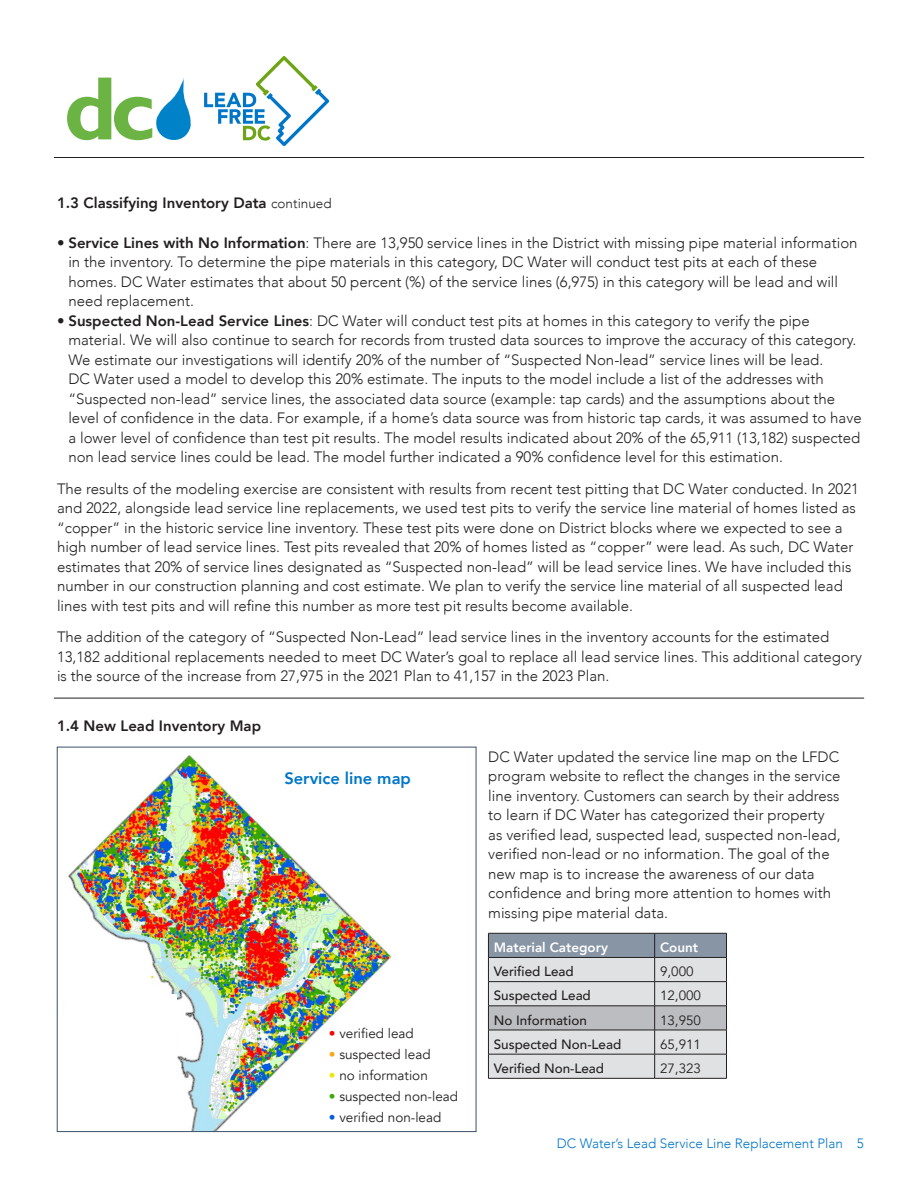
<style>
.page{position:relative;width:918px;height:1188px;background:#fff}
.page>*{position:absolute;margin:0;border:0;box-sizing:border-box;transform-origin:0 0}
.t1{font:800 16.5px "Avenir";color:#0076c8}
.t2{font:300 15px/19.5px "Avenir";color:#231f20}
.t3{font:800 15px "Avenir";color:#231f20}
.t4{font:13.5px "Avenir";color:#231f20}
.t5{font:500 13.5px "Avenir";color:#231f20}
.t6{font:300 13.5px "Avenir";color:#0076c8}
.t7{font:800 13.5px "Avenir";color:#fff}
.s1{font-weight:300;font-size:13.5px}
.s2{font-weight:800}
.s3{color:#f60500}
.s4{color:#fca70e}
.s5{color:#eee701}
.s6{color:#39ac07}
.s7{color:#015cde}
</style>
<div class="page">
<img style="left:68px;top:755px;width:323px;height:375px">
<div style="left:65px;top:994px;width:111px;height:102px;background:#fff"></div>
<svg style="left:67px;top:78px;width:124px;height:63px"></svg>
<svg style="left:204px;top:56px;width:125px;height:90px"></svg>
<hr style="left:54px;top:157px;width:810px;height:1px;background:#231f20">
<hr style="left:54px;top:698px;width:810px;height:1px;background:#231f20">
<hr style="left:488px;top:1078px;width:167px;height:1px;background:#231f20">
<svg style="left:488px;top:933px;width:239px;height:145px;background:#c2c5c9"></svg>
<hr style="left:655px;top:1078px;width:72px;height:1px;background:#231f20">
<p class="t3" style="left:57px;top:191px;width:276px">1.3 Classifying Inventory Data <span class="s1">continued</span></p>
<p class="t2" style="left:68px;top:233px;width:791px;text-indent:-11px">• <span class="s2">Service Lines with No Information</span>: There are 13,950 service lines in the District with missing pipe material information in the inventory. To determine the pipe materials in this category, DC Water will conduct test pits at each of these homes. DC Water estimates that about 50 percent (%) of the service lines (6,975) in this category will be lead and will need replacement.</p>
<p class="t2" style="left:68px;top:311px;width:795px;text-indent:-11px">• <span class="s2">Suspected Non-Lead Service Lines</span>: DC Water will conduct test pits at homes in this category to verify the pipe material. We will also continue to search for records from trusted data sources to improve the accuracy of this category.<br>We estimate our investigations will identify 20% of the number of “Suspected Non-lead” service lines will be lead.<br>DC Water used a model to develop this 20% estimate. The inputs to the model include a list of the addresses with “Suspected non-lead” service lines, the associated data source (example: tap cards) and the assumptions about the level of confidence in the data. For example, if a home’s data source was from historic tap cards, it was assumed to have a lower level of confidence than test pit results. The model results indicated about 20% of the 65,911 (13,182) suspected non lead service lines could be lead. The model further indicated a 90% confidence level for this estimation.</p>
<p class="t2" style="left:57px;top:479px;width:803px">The results of the modeling exercise are consistent with results from recent test pitting that DC Water conducted. In 2021 and 2022, alongside lead service line replacements, we used test pits to verify the service line material of homes listed as “copper” in the historic service line inventory. These test pits were done on District blocks where we expected to see a high number of lead service lines. Test pits revealed that 20% of homes listed as “copper” were lead. As such, DC Water estimates that 20% of service lines designated as “Suspected non-lead” will be lead service lines. We have included this number in our construction planning and cost estimate. We plan to verify the service line material of all suspected lead lines with test pits and will refine this number as more test pit results become available.</p>
<p class="t2" style="left:57px;top:627px;width:806px">The addition of the category of “Suspected Non-Lead” lead service lines in the inventory accounts for the estimated<br>13,182 additional replacements needed to meet DC Water’s goal to replace all lead service lines. This additional category is the source of the increase from 27,975 in the 2021 Plan to 41,157 in the 2023 Plan.</p>
<p class="t3" style="left:57px;top:714px;width:206px">1.4 New Lead Inventory Map</p>
<p class="t1" style="left:284px;top:766px;width:128px">Service line map</p>
<p class="t4" style="left:329px;top:1025px;width:86px"><span class="s3">•</span> verified lead</p>
<p class="t4" style="left:329px;top:1046px;width:103px"><span class="s4">•</span> suspected lead</p>
<p class="t4" style="left:329px;top:1067px;width:100px"><span class="s5">•</span> no information</p>
<p class="t4" style="left:329px;top:1088px;width:131px"><span class="s6">•</span> suspected non-lead</p>
<p class="t4" style="left:329px;top:1109px;width:114px"><span class="s7">•</span> verified non-lead</p>
<p class="t2" style="left:488px;top:747px;width:354px">DC Water updated the service line map on the LFDC program website to reflect the changes in the service line inventory. Customers can search by their address to learn if DC Water has categorized their property as verified lead, suspected lead, suspected non-lead, verified non-lead or no information. The goal of the new map is to increase the awareness of our data confidence and bring more attention to homes with missing pipe material data.</p>
<p class="t7" style="left:494px;top:937px;width:116px">Material Category</p>
<p class="t7" style="left:660px;top:937px;width:40px">Count</p>
<p class="t5" style="left:494px;top:960px;width:81px">Verified Lead</p>
<p class="t4" style="left:660px;top:964px;width:35px">9,000</p>
<p class="t5" style="left:494px;top:984px;width:99px">Suspected Lead</p>
<p class="t4" style="left:660px;top:988px;width:43px">12,000</p>
<p class="t5" style="left:494px;top:1008px;width:95px">No Information</p>
<p class="t4" style="left:660px;top:1012px;width:43px">13,950</p>
<p class="t5" style="left:494px;top:1032px;width:129px">Suspected Non-Lead</p>
<p class="t4" style="left:660px;top:1036px;width:43px">65,911</p>
<p class="t5" style="left:494px;top:1057px;width:112px">Verified Non-Lead</p>
<p class="t4" style="left:660px;top:1060px;width:43px">27,323</p>
<p class="t6" style="left:557px;top:1135px;width:309px">DC Water’s Lead Service Line Replacement Plan 5</p>
</div>
